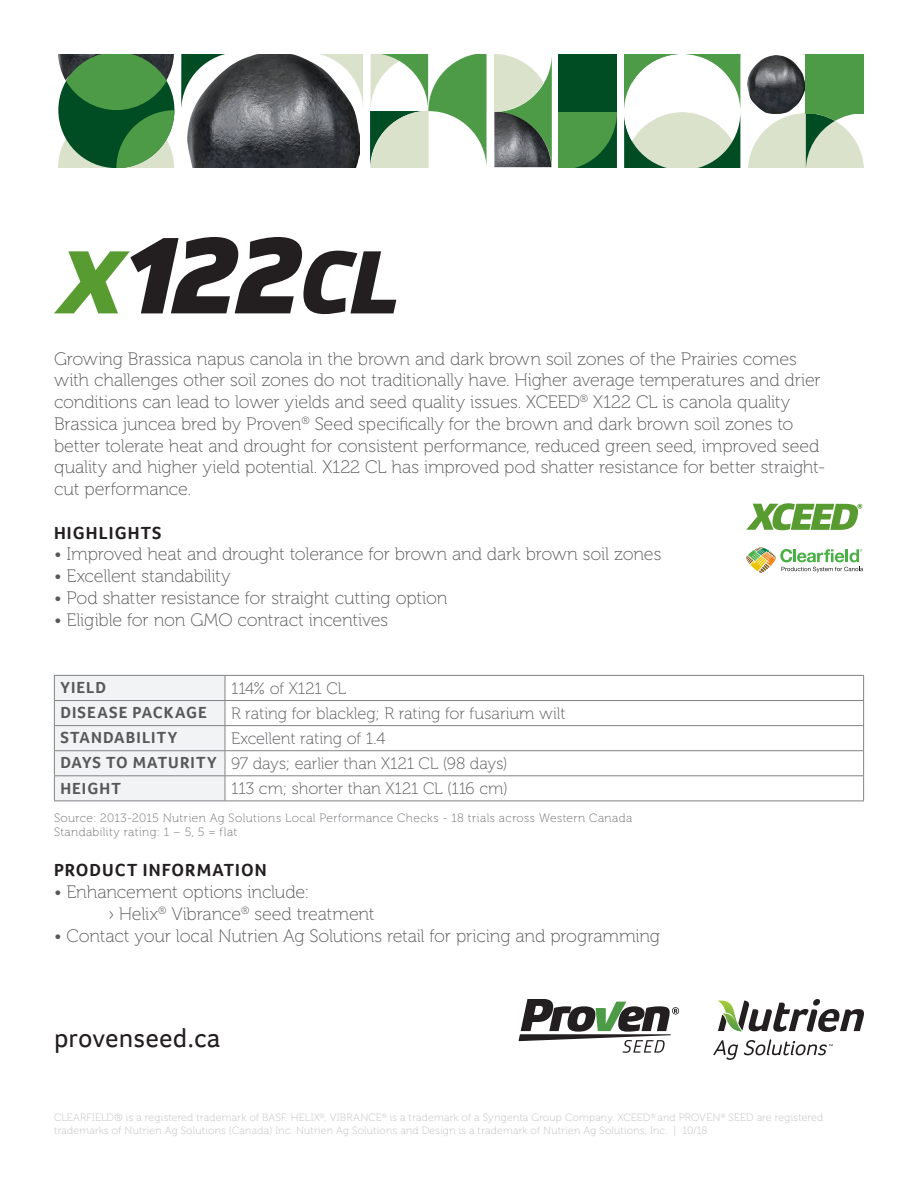
<style>
.page{position:relative;width:918px;height:1188px;background:#fff}
.page>*{position:absolute;margin:0;border:0;box-sizing:border-box;transform-origin:0 0}
.t1{font:27px "Foco";letter-spacing:.01em;color:#231f20}
.Body{font:18px/21.8px "Museo 100";letter-spacing:-.01em;color:#57585a}
.Sub_Head{font:700 18px "Foco";letter-spacing:.06em;color:#231f20}
.ChartBody{font:16.5px "Museo 100";letter-spacing:-.005em;color:#57585a}
.ChartHead{font:700 16.5px "Foco";letter-spacing:.065em;color:#57585a}
.Mice{font:12px/13.5px "Museo 100";letter-spacing:.035em;color:#6c6d70}
.t2{font:10.5px/12.6px "Museo 100";letter-spacing:.02em;color:#bcbdc0}
</style>
<div class="page">
<hr style="left:225px;top:675px;width:639px;height:1px;background:#808285">
<hr style="left:225px;top:700px;width:639px;height:1px;background:#808285">
<hr style="left:225px;top:725px;width:639px;height:1px;background:#808285">
<hr style="left:225px;top:750px;width:639px;height:1px;background:#808285">
<hr style="left:225px;top:775px;width:639px;height:1px;background:#808285">
<div style="left:54px;top:675px;width:172px;height:126px;background:#f2f3f4"></div>
<svg style="left:863px;top:676px;width:1px;height:125px"></svg>
<hr style="left:54px;top:801px;width:171px;height:1px;background:#808285">
<hr style="left:225px;top:801px;width:639px;height:1px;background:#808285">
<hr style="left:54px;top:700px;width:171px;height:1px;background:#808285">
<hr style="left:54px;top:725px;width:171px;height:1px;background:#808285">
<hr style="left:54px;top:750px;width:171px;height:1px;background:#808285">
<hr style="left:54px;top:775px;width:171px;height:1px;background:#808285">
<svg style="left:54px;top:237px;width:342px;height:77px"></svg>
<svg style="left:58px;top:54px;width:116px;height:113px;background:#43824b"></svg>
<svg style="left:360px;top:54px;width:3px;height:52px"></svg>
<svg style="left:370px;top:54px;width:117px;height:113px"></svg>
<img style="left:187px;top:54px;width:173px;height:113px">
<svg style="left:181px;top:54px;width:59px;height:56px"></svg>
<div style="left:559px;top:54px;width:58px;height:58px;background:#004c23"></div>
<svg style="left:559px;top:112px;width:58px;height:55px;background:#3f8c3f"></svg>
<svg style="left:624px;top:54px;width:116px;height:113px"></svg>
<svg style="left:494px;top:54px;width:58px;height:113px;background:#8fa38b"></svg>
<svg style="left:748px;top:113px;width:116px;height:54px"></svg>
<div style="left:806px;top:54px;width:58px;height:60px;background:#4d9b46"></div>
<img style="left:747px;top:55px;width:58px;height:58px">
<svg style="left:713px;top:1040px;width:25px;height:20px"></svg>
<svg style="left:744px;top:1039px;width:89px;height:16px"></svg>
<svg style="left:718px;top:999px;width:146px;height:33px"></svg>
<svg style="left:519px;top:999px;width:160px;height:54px"></svg>
<svg style="left:746px;top:547px;width:117px;height:26px"></svg>
<svg style="left:746px;top:503px;width:116px;height:27px"></svg>
<p class="Body" style="left:54px;top:348px;width:773px">Growing Brassica napus canola in the brown and dark brown soil zones of the Prairies comes with challenges other soil zones do not traditionally have. Higher average temperatures and drier conditions can lead to lower yields and seed quality issues. XCEED<sup>®</sup> X122 CL is canola quality Brassica juncea bred by Proven<sup>®</sup> Seed specifically for the brown and dark brown soil zones to better tolerate heat and drought for consistent performance, reduced green seed, improved seed quality and higher yield potential. X122 CL has improved pod shatter resistance for better straight&shy;cut performance.</p>
<p class="Sub_Head" style="left:54px;top:521px;width:109px">HIGHLIGHTS</p>
<p class="Body" style="left:54px;top:544px;width:609px">• Improved heat and drought tolerance for brown and dark brown soil zones</p>
<p class="Body" style="left:54px;top:565px;width:178px">• Excellent standability</p>
<p class="Body" style="left:54px;top:587px;width:395px">• Pod shatter resistance for straight cutting option</p>
<p class="Body" style="left:54px;top:609px;width:336px">• Eligible for non GMO contract incentives</p>
<p class="ChartHead" style="left:60px;top:677px;width:47px">YIELD</p>
<p class="ChartBody" style="left:231px;top:679px;width:117px">114% of X121 CL</p>
<p class="ChartHead" style="left:60px;top:702px;width:148px">DISEASE PACKAGE</p>
<p class="ChartBody" style="left:231px;top:704px;width:336px">R rating for blackleg; R rating for fusarium wilt</p>
<p class="ChartHead" style="left:60px;top:727px;width:118px">STANDABILITY</p>
<p class="ChartBody" style="left:231px;top:730px;width:156px">Excellent rating of 1.4</p>
<p class="ChartHead" style="left:60px;top:752px;width:158px">DAYS TO MATURITY</p>
<p class="ChartBody" style="left:231px;top:755px;width:278px">97 days; earlier than X121 CL (98 days)</p>
<p class="ChartHead" style="left:60px;top:777px;width:62px">HEIGHT</p>
<p class="ChartBody" style="left:231px;top:780px;width:279px">113 cm; shorter than X121 CL (116 cm)</p>
<p class="Mice" style="left:54px;top:812px;width:580px">Source: 2013-2015 Nutrien Ag Solutions Local Performance Checks - 18 trials across Western Canada<br>Standability rating: 1 – 5, 5 = flat</p>
<p class="Sub_Head" style="left:54px;top:858px;width:214px">PRODUCT INFORMATION</p>
<p class="Body" style="left:54px;top:881px;width:257px">• Enhancement options include:</p>
<p class="Body" style="left:108px;top:903px;width:268px">› Helix<sup>®</sup> Vibrance<sup>®</sup> seed treatment</p>
<p class="Body" style="left:54px;top:925px;width:608px">• Contact your local Nutrien Ag Solutions retail for pricing and programming</p>
<p class="t1" style="left:54px;top:1020px;width:168px">provenseed.ca</p>
<p class="t2" style="left:54px;top:1112px;width:771px">CLEARFIELD® is a registered trademark of BASF. HELIX<sup>®</sup>, VIBRANCE<sup>®</sup> is a trademark of a Syngenta Group Company. XCEED<sup>®</sup> and PROVEN<sup>®</sup> SEED are registered trademarks of Nutrien Ag Solutions (Canada) Inc. Nutrien Ag Solutions and Design is a trademark of Nutrien Ag Solutions, Inc. | 10/18</p>
</div>
